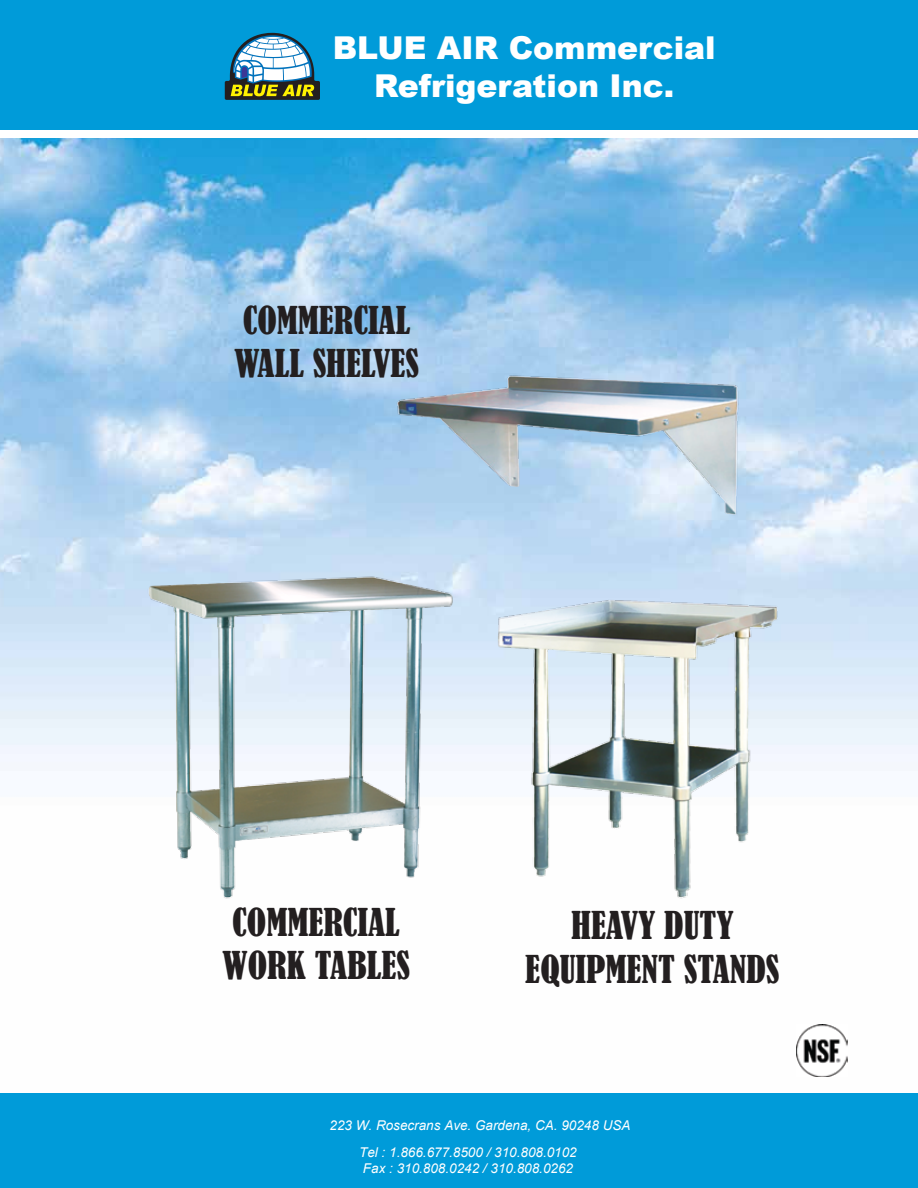
<style>
.page{position:relative;width:918px;height:1188px;background:#fff}
.page>*{position:absolute;margin:0;border:0;box-sizing:border-box;transform-origin:0 0}
.t1{font:condensed 36px/43.2px "Bernard";color:#231f20}
.t2{font:900 31.5px/37.8px "Arial";color:#fff;text-align:center}
.t3{font:italic 13.5px/16.2px "Arial";color:#fff}
</style>
<div class="page">
<img style="left:0;top:138px;width:918px;height:956px">
<div style="left:0;top:1094px;width:918px;height:94px;background:#009bd9"></div>
<div style="left:0;top:0;width:918px;height:134px;background:#009bd9"></div>
<svg style="left:225px;top:33px;width:95px;height:67px"></svg>
<div style="left:0;top:130px;width:918px;height:8px;background:#fff"></div>
<img style="left:56px;top:189px;width:839px;height:905px">
<img style="left:796px;top:1025px;width:51px;height:51px">
<p class="t2" style="left:333px;top:28px;width:385px">BLUE AIR Commercial<br>Refrigeration Inc.</p>
<p class="t1" style="left:234px;top:299px;width:186px">COMMERCIAL<br>WALL SHELVES</p>
<p class="t1" style="left:222px;top:901px;width:189px">COMMERCIAL<br>WORK TABLES</p>
<p class="t1" style="left:525px;top:904px;width:256px;text-align:center">HEAVY DUTY<br>EQUIPMENT STANDS</p>
<p class="t3" style="left:330px;top:1117px;width:302px">223 W. Rosecrans Ave. Gardena, CA. 90248 USA</p>
<p class="t3" style="left:359px;top:1144px;width:219px">Tel : 1.866.677.8500 / 310.808.0102<br>Fax : 310.808.0242 / 310.808.0262</p>
</div>
